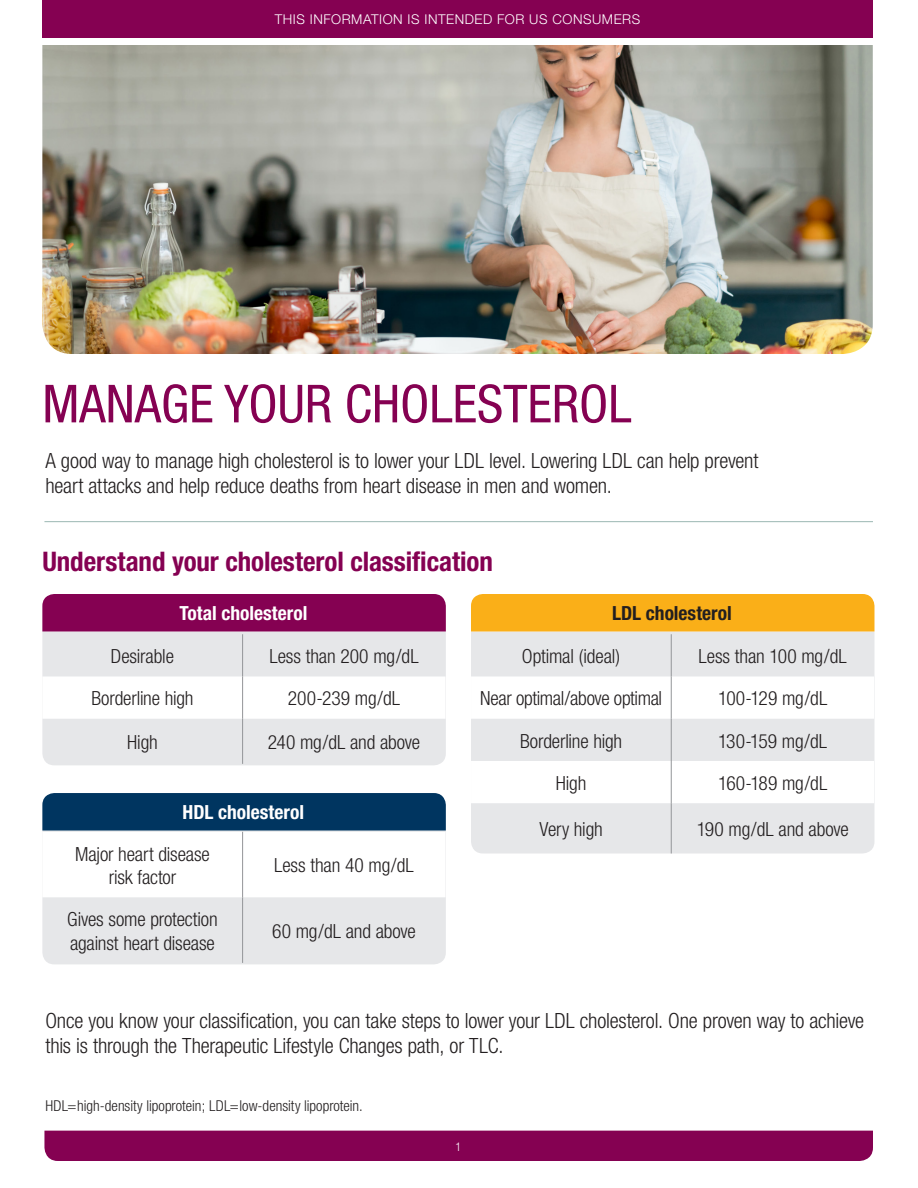
<style>
.page{position:relative;width:918px;height:1188px;background:#fff}
.page>*{position:absolute;margin:0;border:0;box-sizing:border-box;transform-origin:0 0}
.Headline{font:condensed 52.5px "Helvetica Neue";color:#850152}
.Body_Copy{font:700 condensed 27px "Helvetica Neue";letter-spacing:-.005em;color:#850152}
.Body_Copy-2{font:300 condensed 21px/25.2px "Helvetica Neue";letter-spacing:-.01em;color:#231f20}
.Body_Copy-3{font:300 condensed 19.5px/23.4px "Helvetica Neue";letter-spacing:-.01em;color:#231f20;text-align:center}
.Body_Copy-4{font:700 condensed 19.5px "Helvetica Neue";color:#fff}
.Body_Copy-5{font:700 condensed 19.5px "Helvetica Neue";color:#231f20}
.Body_Copy-6{font:300 condensed 15px "Helvetica Neue";color:#231f20}
.t1{font:300 13.5px "Helvetica Neue LT Std";letter-spacing:.04em;color:#fff}
.t2{font:300 condensed 12px "Helvetica Neue";color:#fff}
</style>
<div class="page">
<div style="left:42px;top:0;width:831px;height:38px;background:#850152"></div>
<div style="left:44px;top:1131px;width:829px;height:30px;background:#850152"></div>
<img style="left:42px;top:45px;width:831px;height:309px">
<div style="left:42px;top:632px;width:404px;height:133px;background:#e6e7e9"></div>
<div style="left:471px;top:632px;width:403px;height:222px;background:#e6e7e9"></div>
<div style="left:42px;top:897px;width:404px;height:67px;background:#e6e7e9"></div>
<div style="left:42px;top:594px;width:404px;height:38px;background:#850152"></div>
<div style="left:471px;top:594px;width:403px;height:38px;background:#faaf18"></div>
<svg style="left:42px;top:676px;width:404px;height:43px"></svg>
<hr style="left:242px;top:634px;width:1px;height:42px;background:#939598">
<hr style="left:242px;top:676px;width:1px;height:43px;background:#939598">
<hr style="left:242px;top:719px;width:1px;height:45px;background:#939598">
<svg style="left:471px;top:676px;width:403px;height:127px"></svg>
<hr style="left:671px;top:634px;width:1px;height:42px;background:#939598">
<hr style="left:671px;top:676px;width:1px;height:43px;background:#939598">
<hr style="left:671px;top:719px;width:1px;height:42px;background:#939598">
<hr style="left:671px;top:761px;width:1px;height:42px;background:#939598">
<hr style="left:671px;top:803px;width:1px;height:51px;background:#939598">
<svg style="left:42px;top:793px;width:404px;height:104px"></svg>
<hr style="left:242px;top:832px;width:1px;height:65px;background:#939598">
<hr style="left:242px;top:897px;width:1px;height:66px;background:#939598">
<hr style="left:44px;top:521px;width:829px;height:1px;background:#9bb7b3">
<p class="t1" style="left:275px;top:11px;width:367px">THIS INFORMATION IS INTENDED FOR US CONSUMERS</p>
<p class="Headline" style="left:42px;top:373px;width:591px">MANAGE YOUR CHOLESTEROL</p>
<p class="Body_Copy-2" style="left:45px;top:447px;width:715px">A good way to manage high cholesterol is to lower your LDL level. Lowering LDL can help prevent heart attacks and help reduce deaths from heart disease in men and women.</p>
<p class="Body_Copy" style="left:42px;top:546px;width:452px">Understand your cholesterol classification</p>
<p class="Body_Copy-4" style="left:179px;top:602px;width:130px">Total cholesterol</p>
<p class="Body_Copy-5" style="left:612px;top:602px;width:121px">LDL cholesterol</p>
<p class="Body_Copy-3" style="left:111px;top:644px;width:64px">Desirable</p>
<p class="Body_Copy-3" style="left:269px;top:644px;width:151px">Less than 200 mg/dL</p>
<p class="Body_Copy-3" style="left:91px;top:687px;width:104px">Borderline high</p>
<p class="Body_Copy-3" style="left:288px;top:687px;width:114px">200-239 mg/dL</p>
<p class="Body_Copy-3" style="left:127px;top:730px;width:32px">High</p>
<p class="Body_Copy-3" style="left:268px;top:730px;width:154px">240 mg/dL and above</p>
<p class="Body_Copy-4" style="left:183px;top:801px;width:123px">HDL cholesterol</p>
<p class="Body_Copy-3" style="left:75px;top:842px;width:136px">Major heart disease risk factor</p>
<p class="Body_Copy-3" style="left:274px;top:854px;width:141px">Less than 40 mg/dL</p>
<p class="Body_Copy-3" style="left:67px;top:907px;width:152px;text-align:left">Gives some protection against heart disease</p>
<p class="Body_Copy-3" style="left:272px;top:919px;width:145px">60 mg/dL and above</p>
<p class="Body_Copy-3" style="left:522px;top:644px;width:100px">Optimal (ideal)</p>
<p class="Body_Copy-3" style="left:699px;top:644px;width:150px">Less than 100 mg/dL</p>
<p class="Body_Copy-3" style="left:480px;top:687px;width:184px">Near optimal/above optimal</p>
<p class="Body_Copy-3" style="left:718px;top:687px;width:111px">100-129 mg/dL</p>
<p class="Body_Copy-3" style="left:520px;top:729px;width:104px">Borderline high</p>
<p class="Body_Copy-3" style="left:718px;top:729px;width:110px">130-159 mg/dL</p>
<p class="Body_Copy-3" style="left:556px;top:771px;width:32px">High</p>
<p class="Body_Copy-3" style="left:718px;top:771px;width:111px">160-189 mg/dL</p>
<p class="Body_Copy-3" style="left:540px;top:817px;width:65px">Very high</p>
<p class="Body_Copy-3" style="left:697px;top:817px;width:154px">190 mg/dL and above</p>
<p class="Body_Copy-2" style="left:45px;top:1008px;width:820px">Once you know your classification, you can take steps to lower your LDL cholesterol. One proven way to achieve this is through the Therapeutic Lifestyle Changes path, or TLC.</p>
<p class="Body_Copy-6" style="left:45px;top:1098px;width:319px">HDL=high-density lipoprotein; LDL=low-density lipoprotein.</p>
<p class="t2" style="left:456px;top:1139px;width:7px">1</p>
</div>
